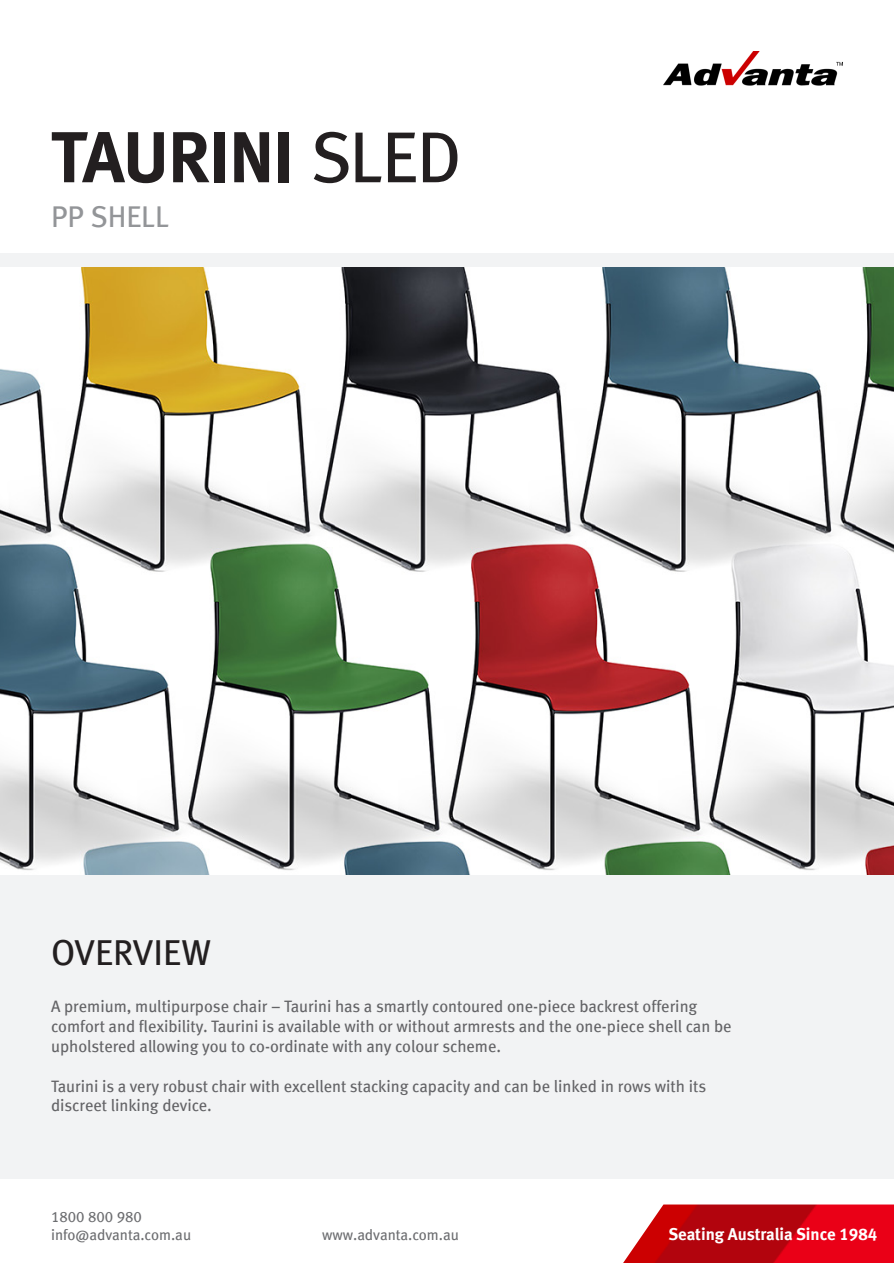
<style>
.page{position:relative;width:894px;height:1263px;background:#fff}
.page>*{position:absolute;margin:0;border:0;box-sizing:border-box;transform-origin:0 0}
.t1{font:700 72px "Meta";letter-spacing:-.01em;color:#231f20}
.t2{font:36px "Meta Book LF";letter-spacing:-.005em;color:#231f20}
.t3{font:30px "Meta Book LF";letter-spacing:-.005em;color:#939598}
.t4{font:16.8px "Meta Bold LF";color:#fff}
.Justified_Style{font:16.5px/19.8px "Meta Book LF";color:#636366}
.t5{font:15px/18px "Meta Book LF";color:#6c6d70}
.s1{font-family:"Meta Book LF";font-weight:400}
</style>
<div class="page">
<img style="left:663px;top:52px;width:179px;height:33px">
<img style="left:623px;top:1204px;width:270px;height:59px">
<div style="left:0;top:253px;width:893px;height:925px;background:#f2f3f4"></div>
<img style="left:0;top:268px;width:893px;height:606px">
<p class="t1" style="left:51px;top:114px;width:411px">TAURINI <span class="s1">SLED</span></p>
<p class="t3" style="left:51px;top:199px;width:119px">PP SHELL</p>
<p class="t2" style="left:51px;top:931px;width:161px">OVERVIEW</p>
<p class="Justified_Style" style="left:51px;top:996px;width:681px">A premium, multipurpose chair – Taurini has a smartly contoured one-piece backrest offering comfort and flexibility. Taurini is available with or without armrests and the one-piece shell can be upholstered allowing you to co-ordinate with any colour scheme.</p>
<p class="Justified_Style" style="left:51px;top:1075px;width:656px">Taurini is a very robust chair with excellent stacking capacity and can be linked in rows with its discreet linking device.</p>
<p class="t5" style="left:51px;top:1207px;width:141px">1800 800 980 info@advanta.com.au</p>
<p class="t5" style="left:322px;top:1225px;width:138px">www.advanta.com.au</p>
<p class="t4" style="left:668px;top:1224px;width:210px">Seating Australia Since 1984</p>
</div>
